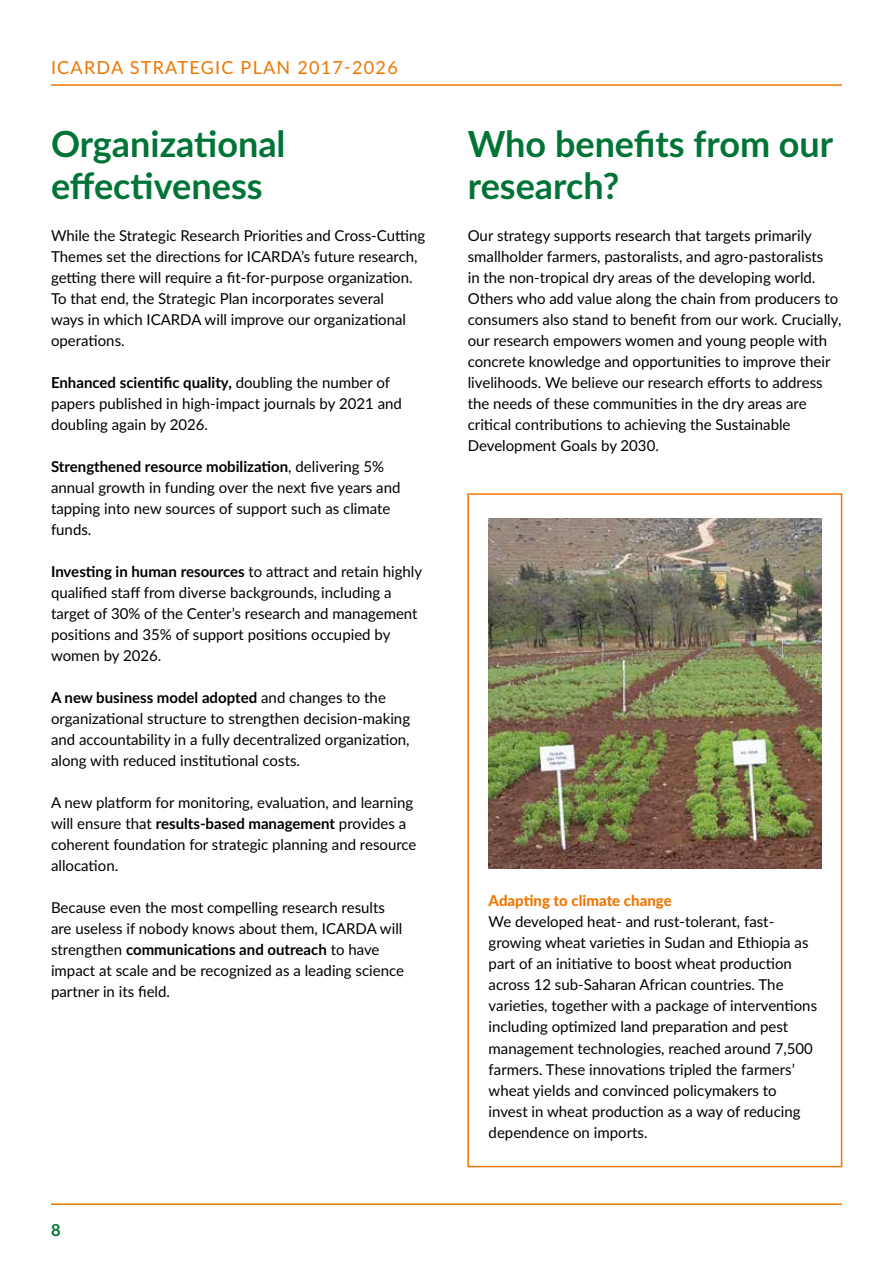
<style>
.page{position:relative;width:893px;height:1263px;background:#fff}
.page>*{position:absolute;margin:0;border:0;box-sizing:border-box;transform-origin:0 0}
.t1{font:700 36px/42px "Lato";color:#007436}
.t2{font:18px "Lato";letter-spacing:.07em;color:#ee7601}
.t3{font:700 16.5px "Lato";color:#007436}
.t4{font:15px/21px "Lato";color:#000}
.t5{font:800 15px "Lato";color:#ee7601}
.s1{font-weight:700}
</style>
<div class="page">
<hr style="left:51px;top:84px;width:791px;height:2px;background:#ee7601">
<hr style="left:51px;top:1203px;width:791px;height:2px;background:#ee7601">
<div style="left:467px;top:493px;width:375px;height:674px;border:2px solid #ee7601"></div>
<img style="left:489px;top:519px;width:332px;height:349px">
<p class="t2" style="left:51px;top:55px;width:348px">ICARDA STRATEGIC PLAN 2017-2026</p>
<h1 class="t1" style="left:51px;top:121px;width:236px">Organizational effectiveness</h1>
<p class="t4" style="left:51px;top:224px;width:376px">While the Strategic Research Priorities and Cross-Cutting Themes set the directions for ICARDA’s future research, getting there will require a fit-for-purpose organization.<br>To that end, the Strategic Plan incorporates several<br>ways in which ICARDA will improve our organizational operations.</p>
<p class="t4" style="left:51px;top:371px;width:352px"><span class="s1">Enhanced scientific quality,</span> doubling the number of papers published in high-impact journals by 2021 and doubling again by 2026.</p>
<p class="t4" style="left:51px;top:455px;width:351px"><span class="s1">Strengthened resource mobilization</span>, delivering 5% annual growth in funding over the next five years and tapping into new sources of support such as climate funds.</p>
<p class="t4" style="left:51px;top:560px;width:373px"><span class="s1">Investing in human resources</span> to attract and retain highly qualified staff from diverse backgrounds, including a target of 30% of the Center’s research and management positions and 35% of support positions occupied by women by 2026.</p>
<p class="t4" style="left:51px;top:686px;width:361px"><span class="s1">A new business model adopted</span> and changes to the organizational structure to strengthen decision-making and accountability in a fully decentralized organization, along with reduced institutional costs.</p>
<p class="t4" style="left:51px;top:791px;width:367px">A new platform for monitoring, evaluation, and learning will ensure that <span class="s1">results-based management</span> provides a coherent foundation for strategic planning and resource allocation.</p>
<p class="t4" style="left:51px;top:896px;width:355px">Because even the most compelling research results are useless if nobody knows about them, ICARDA will strengthen <span class="s1">communications and outreach</span> to have impact at scale and be recognized as a leading science partner in its field.</p>
<p class="t3" style="left:51px;top:1218px;width:11px">8</p>
<h1 class="t1" style="left:468px;top:121px;width:367px">Who benefits from our research?</h1>
<p class="t4" style="left:468px;top:224px;width:375px">Our strategy supports research that targets primarily smallholder farmers, pastoralists, and agro-pastoralists<br>in the non-tropical dry areas of the developing world.<br>Others who add value along the chain from producers to consumers also stand to benefit from our work. Crucially, our research empowers women and young people with concrete knowledge and opportunities to improve their livelihoods. We believe our research efforts to address the needs of these communities in the dry areas are critical contributions to achieving the Sustainable Development Goals by 2030.</p>
<p class="t5" style="left:489px;top:890px;width:185px">Adapting to climate change</p>
<p class="t4" style="left:489px;top:911px;width:330px">We developed heat- and rust-tolerant, fast&shy;growing wheat varieties in Sudan and Ethiopia as part of an initiative to boost wheat production across 12 sub-Saharan African countries. The varieties, together with a package of interventions including optimized land preparation and pest management technologies, reached around 7,500 farmers. These innovations tripled the farmers’ wheat yields and convinced policymakers to invest in wheat production as a way of reducing dependence on imports.</p>
</div>
